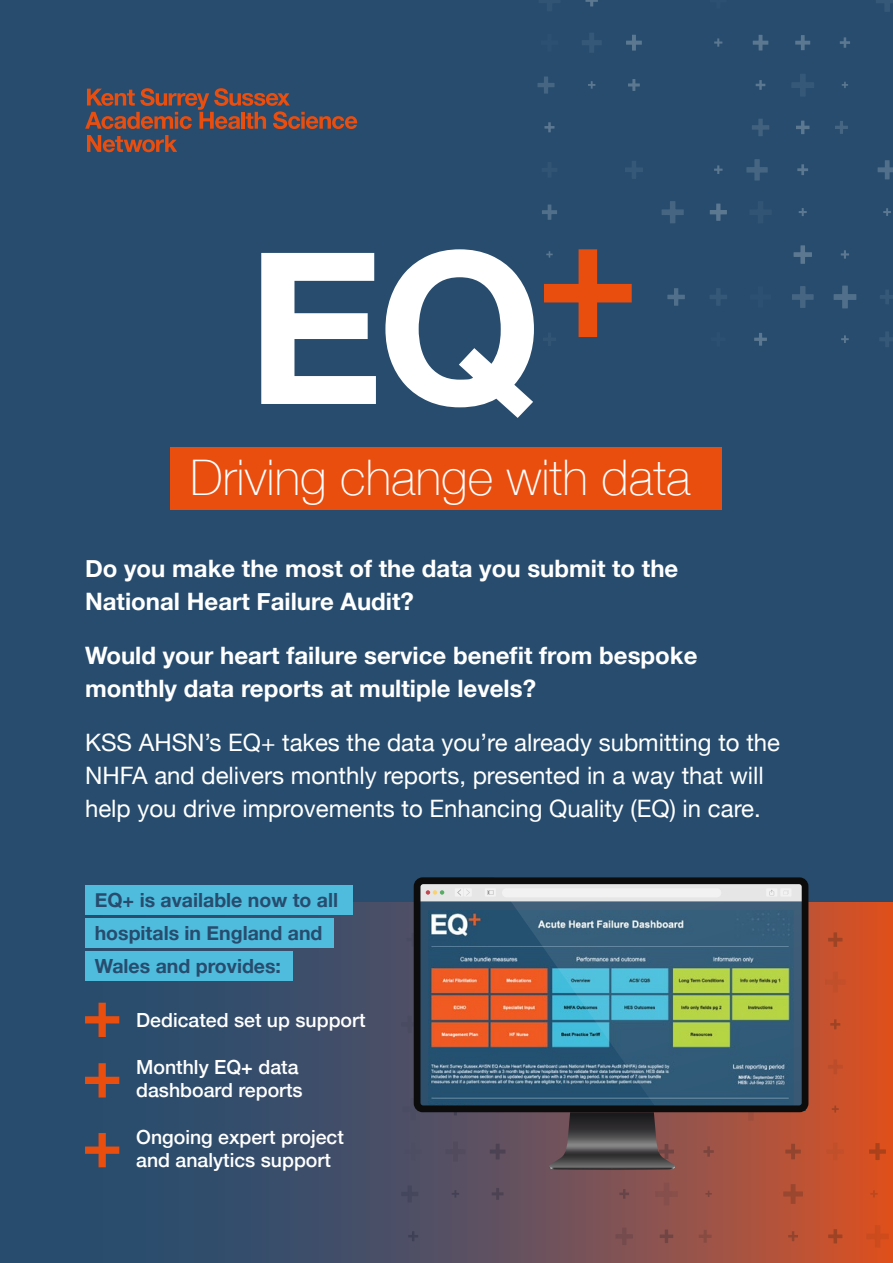
<style>
.page{position:relative;width:893px;height:1263px;background:#274c6e}
.page>*{position:absolute;margin:0;border:0;box-sizing:border-box;transform-origin:0 0}
.t1{font:100 49.05px "Helvetica Neue";color:#fff}
.Body{font:24px/33px "Helvetica Neue";color:#fff}
.Body-2{font:700 24px/33px "Helvetica Neue";color:#fff}
.Body-3{font:500 19.5px/23.4px "Helvetica Neue";color:#fff}
.Body-4{font:700 19.5px/33.2px "Helvetica Neue";color:#274c6e}
</style>
<div class="page">
<svg style="left:98px;top:902px;width:795px;height:361px"></svg>
<svg style="left:87px;top:135px;width:90px;height:17px"></svg>
<svg style="left:85px;top:88px;width:272px;height:41px"></svg>
<svg style="left:542px;top:205px;width:15px;height:15px"></svg>
<svg style="left:544px;top:122px;width:10px;height:10px"></svg>
<svg style="left:537px;top:77px;width:17px;height:17px"></svg>
<svg style="left:879px;top:332px;width:14px;height:15px"></svg>
<svg style="left:880px;top:290px;width:13px;height:14px"></svg>
<svg style="left:883px;top:208px;width:8px;height:8px"></svg>
<svg style="left:878px;top:160px;width:15px;height:19px"></svg>
<svg style="left:876px;top:0;width:17px;height:12px"></svg>
<svg style="left:841px;top:335px;width:8px;height:8px"></svg>
<svg style="left:834px;top:286px;width:22px;height:22px"></svg>
<svg style="left:841px;top:250px;width:8px;height:9px"></svg>
<svg style="left:835px;top:121px;width:13px;height:13px"></svg>
<svg style="left:842px;top:82px;width:6px;height:6px"></svg>
<svg style="left:840px;top:37px;width:10px;height:11px"></svg>
<svg style="left:792px;top:286px;width:22px;height:22px"></svg>
<svg style="left:794px;top:245px;width:18px;height:19px"></svg>
<svg style="left:799px;top:208px;width:8px;height:8px"></svg>
<svg style="left:797px;top:164px;width:11px;height:11px"></svg>
<svg style="left:796px;top:121px;width:13px;height:13px"></svg>
<svg style="left:792px;top:74px;width:22px;height:22px"></svg>
<svg style="left:795px;top:35px;width:15px;height:15px"></svg>
<svg style="left:754px;top:333px;width:13px;height:13px"></svg>
<svg style="left:746px;top:159px;width:22px;height:22px"></svg>
<svg style="left:752px;top:119px;width:17px;height:17px"></svg>
<svg style="left:756px;top:80px;width:9px;height:10px"></svg>
<svg style="left:753px;top:35px;width:15px;height:16px"></svg>
<svg style="left:710px;top:288px;width:17px;height:18px"></svg>
<svg style="left:710px;top:204px;width:17px;height:17px"></svg>
<svg style="left:714px;top:165px;width:9px;height:9px"></svg>
<svg style="left:714px;top:38px;width:8px;height:9px"></svg>
<svg style="left:667px;top:288px;width:18px;height:18px"></svg>
<svg style="left:662px;top:201px;width:22px;height:22px"></svg>
<svg style="left:625px;top:161px;width:18px;height:18px"></svg>
<svg style="left:628px;top:79px;width:12px;height:12px"></svg>
<svg style="left:626px;top:35px;width:16px;height:16px"></svg>
<svg style="left:588px;top:81px;width:7px;height:8px"></svg>
<svg style="left:582px;top:33px;width:20px;height:20px"></svg>
<svg style="left:585px;top:0;width:13px;height:6px"></svg>
<svg style="left:407px;top:933px;width:7px;height:13px"></svg>
<svg style="left:408px;top:1231px;width:10px;height:10px"></svg>
<svg style="left:401px;top:1185px;width:17px;height:17px"></svg>
<svg style="left:404px;top:1143px;width:18px;height:17px"></svg>
<svg style="left:402px;top:1098px;width:22px;height:22px"></svg>
<svg style="left:401px;top:1016px;width:13px;height:17px"></svg>
<svg style="left:866px;top:1225px;width:23px;height:23px"></svg>
<svg style="left:870px;top:1190px;width:8px;height:7px"></svg>
<svg style="left:869px;top:1143px;width:17px;height:17px"></svg>
<svg style="left:828px;top:932px;width:14px;height:15px"></svg>
<svg style="left:828px;top:1229px;width:14px;height:14px"></svg>
<svg style="left:827px;top:1143px;width:17px;height:17px"></svg>
<svg style="left:832px;top:1105px;width:7px;height:7px"></svg>
<svg style="left:828px;top:1059px;width:15px;height:15px"></svg>
<svg style="left:830px;top:1019px;width:10px;height:10px"></svg>
<svg style="left:825px;top:972px;width:21px;height:20px"></svg>
<svg style="left:788px;top:1231px;width:10px;height:10px"></svg>
<svg style="left:783px;top:1184px;width:20px;height:20px"></svg>
<svg style="left:785px;top:1144px;width:16px;height:15px"></svg>
<svg style="left:739px;top:1112px;width:23px;height:9px"></svg>
<svg style="left:699px;top:1230px;width:13px;height:13px"></svg>
<svg style="left:705px;top:1190px;width:7px;height:7px"></svg>
<svg style="left:703px;top:1146px;width:11px;height:11px"></svg>
<svg style="left:660px;top:1229px;width:13px;height:14px"></svg>
<svg style="left:655px;top:1182px;width:23px;height:23px"></svg>
<svg style="left:615px;top:1227px;width:18px;height:18px"></svg>
<svg style="left:619px;top:1189px;width:10px;height:10px"></svg>
<svg style="left:492px;top:1188px;width:12px;height:12px"></svg>
<svg style="left:490px;top:1143px;width:16px;height:16px"></svg>
<svg style="left:452px;top:1190px;width:7px;height:7px"></svg>
<svg style="left:445px;top:1141px;width:20px;height:21px"></svg>
<svg style="left:449px;top:1112px;width:13px;height:3px"></svg>
<svg style="left:544px;top:249px;width:88px;height:89px"></svg>
<svg style="left:261px;top:249px;width:273px;height:169px;fill:#fff"></svg>
<div style="left:171px;top:448px;width:551px;height:62px;background:#e94e0f"></div>
<svg style="left:414px;top:877px;width:394px;height:235px"></svg>
<svg style="left:549px;top:1101px;width:126px;height:69px"></svg>
<svg style="left:85px;top:1133px;width:34px;height:34px"></svg>
<svg style="left:85px;top:1063px;width:34px;height:34px"></svg>
<svg style="left:85px;top:1003px;width:34px;height:34px"></svg>
<div style="left:85px;top:885px;width:267px;height:30px;background:#4fbcde"></div>
<div style="left:85px;top:918px;width:249px;height:30px;background:#4fbcde"></div>
<div style="left:85px;top:951px;width:207px;height:30px;background:#4fbcde"></div>
<h1 class="t1" style="left:190px;top:440px;width:502px">Driving change with data</h1>
<p class="Body-2" style="left:85px;top:551px;width:595px">Do you make the most of the data you submit to the<br>National Heart Failure Audit?</p>
<p class="Body-2" style="left:85px;top:638px;width:614px">Would your heart failure service benefit from bespoke monthly data reports at multiple levels?</p>
<p class="Body" style="left:85px;top:726px;width:697px">KSS AHSN’s EQ+ takes the data you’re already submitting to the<br>NHFA and delivers monthly reports, presented in a way that will help you drive improvements to Enhancing Quality (EQ) in care.</p>
<p class="Body-4" style="left:95px;top:883px;width:245px">EQ+ is available now to all hospitals in England and<br>Wales and provides:</p>
<p class="Body-3" style="left:136px;top:1007px;width:231px">Dedicated set up support</p>
<p class="Body-3" style="left:136px;top:1054px;width:168px">Monthly EQ+ data dashboard reports</p>
<p class="Body-3" style="left:136px;top:1123px;width:209px">Ongoing expert project and analytics support</p>
</div>
